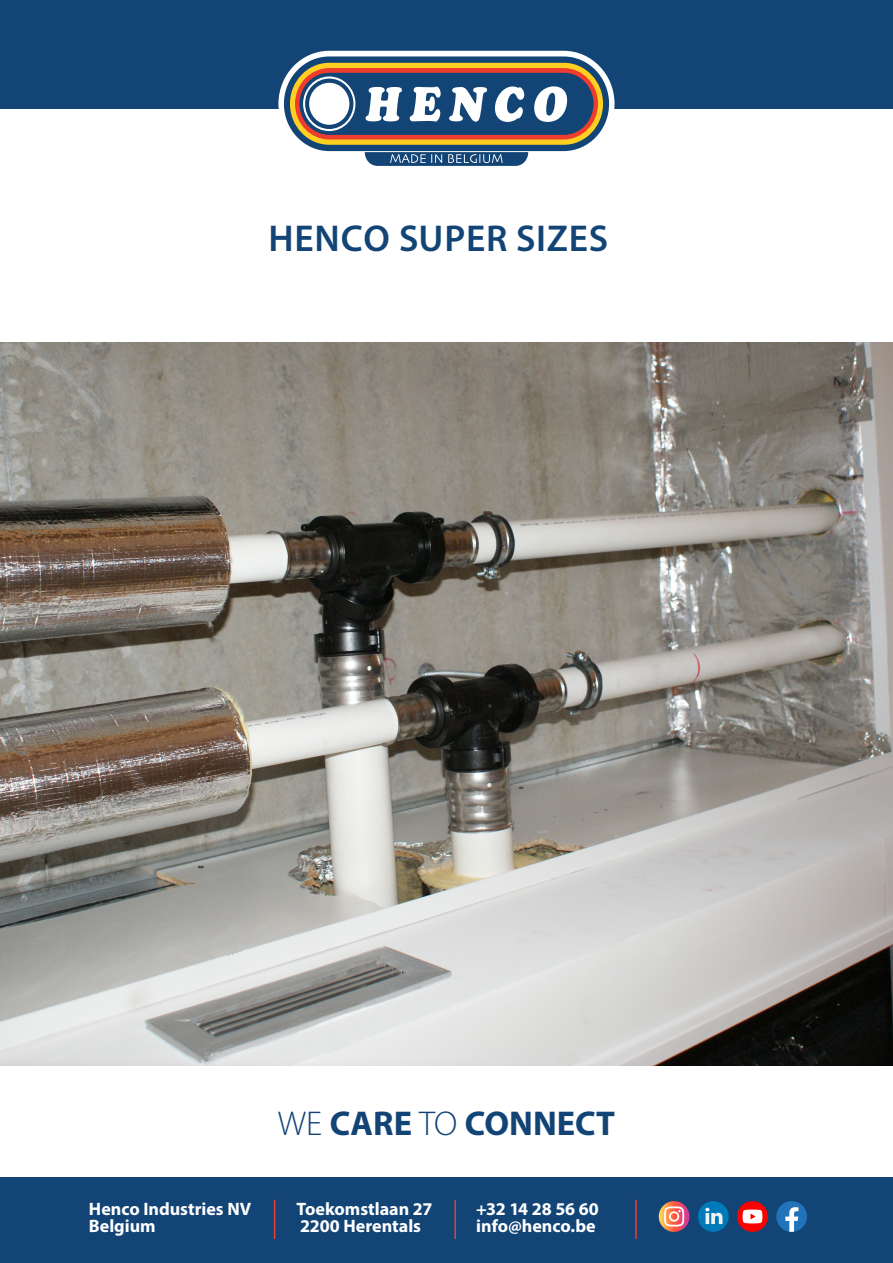
<style>
.page{position:relative;width:893px;height:1263px;background:#fff}
.page>*{position:absolute;margin:0;border:0;box-sizing:border-box;transform-origin:0 0}
.t1{font:600 37.5px "Myriad Pro";letter-spacing:.02em;color:#134476}
.t2{font:700 34.5px "Myriad Pro";color:#134476}
.Body{font:700 18px "Myriad Pro";color:#fff}
.s1{font-weight:300}
</style>
<div class="page">
<img style="left:0;top:342px;width:893px;height:723px">
<div style="left:0;top:0;width:893px;height:108px;background:#134476"></div>
<svg style="left:278px;top:51px;width:336px;height:115px"></svg>
<div style="left:0;top:1178px;width:893px;height:85px;background:#134476"></div>
<hr style="left:274px;top:1200px;width:1px;height:39px;background:#ee3c2e">
<hr style="left:454px;top:1200px;width:2px;height:39px;background:#ee3c2e">
<hr style="left:635px;top:1200px;width:2px;height:39px;background:#ee3c2e">
<svg style="left:659px;top:1201px;width:30px;height:31px"></svg>
<svg style="left:664px;top:1206px;width:20px;height:21px"></svg>
<div style="left:737px;top:1201px;width:31px;height:31px;background:#f00;border-radius:50%"></div>
<svg style="left:743px;top:1209px;width:19px;height:14px"></svg>
<div style="left:698px;top:1201px;width:31px;height:31px;background:#007ab9;border-radius:50%"></div>
<svg style="left:705px;top:1208px;width:17px;height:16px"></svg>
<svg style="left:776px;top:1201px;width:31px;height:31px"></svg>
<p class="t1" style="left:269px;top:215px;width:341px">HENCO SUPER SIZES</p>
<p class="Body" style="left:89px;top:1197px;width:164px">Henco Industries NV</p>
<p class="Body" style="left:89px;top:1214px;width:68px">Belgium</p>
<p class="t2" style="left:278px;top:1100px;width:339px"><span class="s1">WE</span> CARE <span class="s1">TO</span> CONNECT</p>
<p class="Body" style="left:296px;top:1197px;width:137px">Toekomstlaan 27</p>
<p class="Body" style="left:300px;top:1214px;width:122px">2200 Herentals</p>
<p class="Body" style="left:476px;top:1197px;width:124px">+32 14 28 56 60</p>
<p class="Body" style="left:476px;top:1214px;width:121px">info@henco.be</p>
</div>
